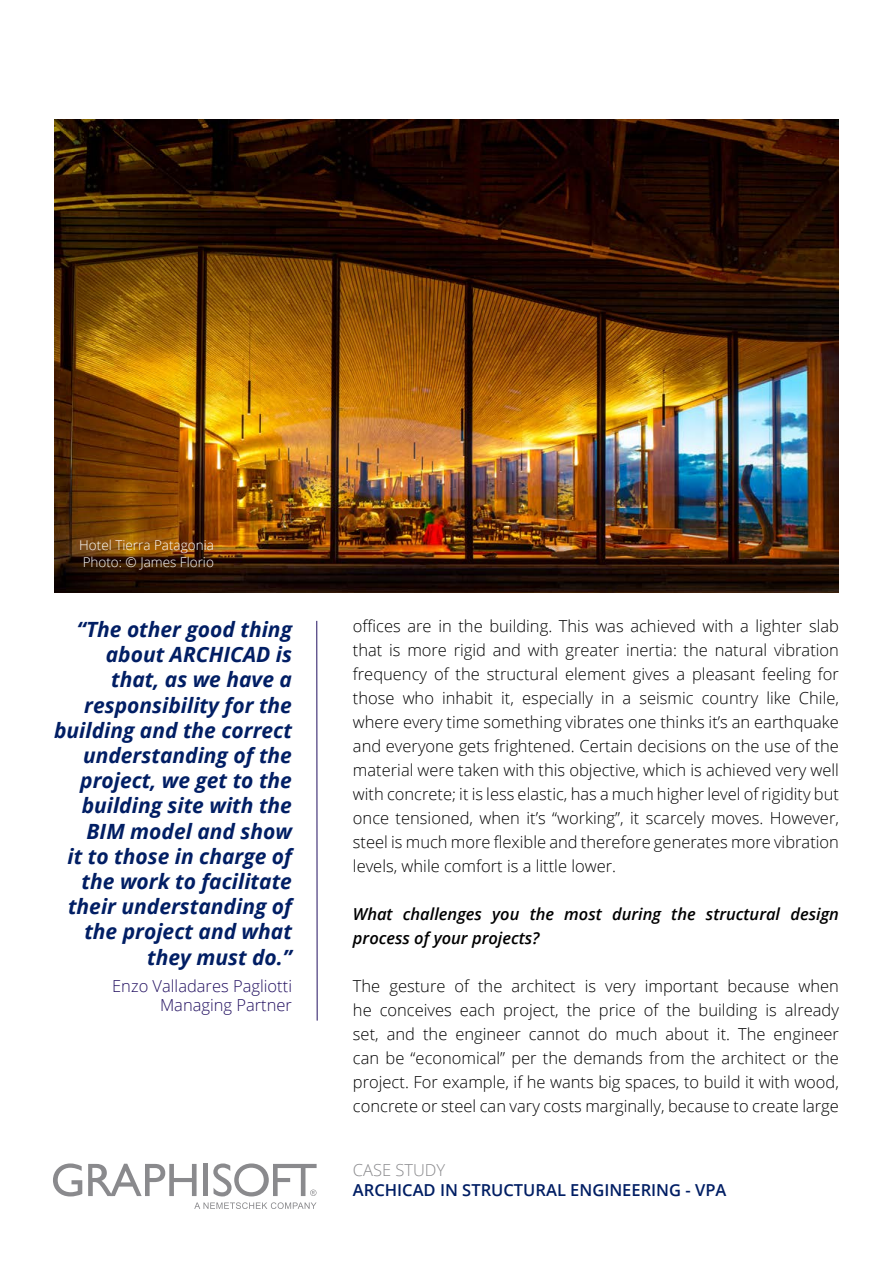
<style>
.page{position:relative;width:893px;height:1263px;background:#fff}
.page>*{position:absolute;margin:0;border:0;box-sizing:border-box;transform-origin:0 0}
.t1{font:italic 700 21px/25.2px "Open Sans";color:#011e64;text-align:right}
.t2{font:300 16.5px/24px "Open Sans";color:#000;text-align:justify}
.t3{font:italic 600 16.5px/24px "Open Sans";color:#000}
.t4{font:300 16.5px/19.8px "Open Sans";color:#231161;text-align:right}
.t5{font:600 16.5px "Open Sans";color:#011e64}
.t6{font:300 16.5px "Open Sans";color:#8a8a8d}
.t7{font:300 13.5px/16.2px "Open Sans";color:#fff}
</style>
<div class="page">
<svg style="left:53px;top:1163px;width:29px;height:33px"></svg>
<svg style="left:88px;top:1164px;width:109px;height:32px"></svg>
<div style="left:203px;top:1163px;width:5px;height:33px;background:#8a8a8d"></div>
<svg style="left:213px;top:1163px;width:104px;height:33px"></svg>
<svg style="left:194px;top:1202px;width:123px;height:7px"></svg>
<hr style="left:316px;top:621px;width:1px;height:399px;background:#231161">
<img style="left:54px;top:119px;width:785px;height:473px">
<p class="t7" style="left:79px;top:537px;width:136px">Hotel Tierra Patagonia<br>Photo: © James Florio</p>
<p class="t1" style="left:54px;top:616px;width:239px">“The other good thing about ARCHICAD is that, as we have a responsibility for the building and the correct understanding of the project, we get to the building site with the<br>BIM model and show<br>it to those in charge of the work to facilitate their understanding of the project and what they must do.”</p>
<p class="t4" style="left:112px;top:975px;width:181px">Enzo Valladares Pagliotti<br>Managing Partner</p>
<p class="t2" style="left:353px;top:614px;width:488px">offices are in the building. This was achieved with a lighter slab that is more rigid and with greater inertia: the natural vibration frequency of the structural element gives a pleasant feeling for those who inhabit it, especially in a seismic country like Chile, where every time something vibrates one thinks it’s an earthquake and everyone gets frightened. Certain decisions on the use of the material were taken with this objective, which is achieved very well with concrete; it is less elastic, has a much higher level of rigidity but once tensioned, when it’s “working”, it scarcely moves. However, steel is much more flexible and therefore generates more vibration levels, while comfort is a little lower.</p>
<p class="t3" style="left:353px;top:902px;width:488px">What challenges you the most during the structural design process of your projects?</p>
<p class="t2" style="left:353px;top:974px;width:488px">The gesture of the architect is very important because when he conceives each project, the price of the building is already set, and the engineer cannot do much about it. The engineer can be “economical” per the demands from the architect or the project. For example, if he wants big spaces, to build it with wood, concrete or steel can vary costs marginally, because to create large</p>
<p class="t6" style="left:353px;top:1159px;width:94px">CASE STUDY</p>
<p class="t5" style="left:353px;top:1178px;width:375px">ARCHICAD IN STRUCTURAL ENGINEERING - VPA</p>
</div>
